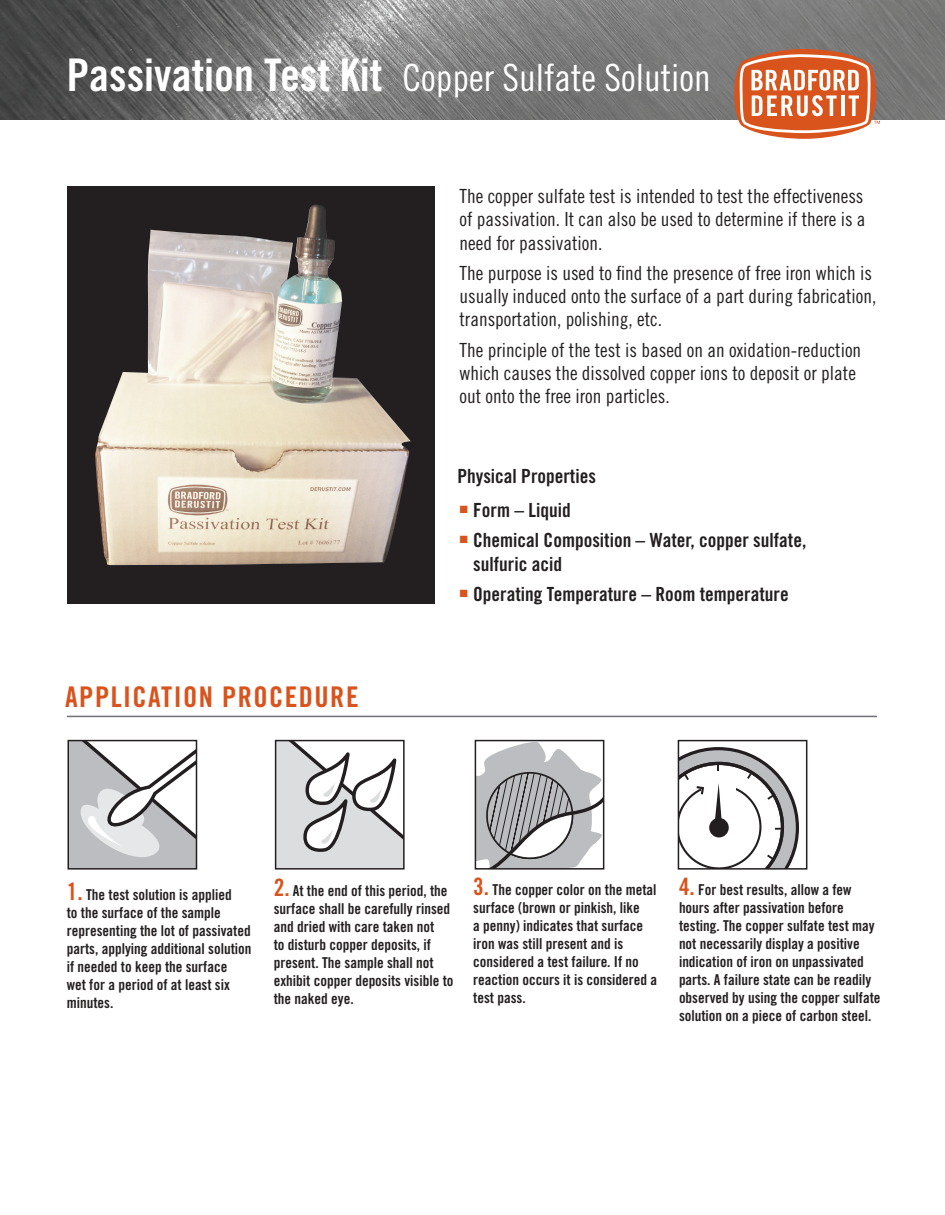
<style>
.page{position:relative;width:945px;height:1215px;background:#fff}
.page>*{position:absolute;margin:0;border:0;box-sizing:border-box;transform-origin:0 0}
.t1{font:37.5px "Trade Gothic Cond Eighteen";color:#fff}
.t2{font:28.5px "Trade Gothic Bold Cond Twenty";letter-spacing:.05em;color:#d9531c}
.t3{font:19.5px/23.4px "Trade Gothic Cond Eighteen";color:#231f20}
.t4{font:19.5px/23.4px "Trade Gothic Bold Cond Twenty";color:#231f20}
.t5{font:15px/18px "Trade Gothic Bold Cond Twenty";color:#231f20}
.s1{font-family:"Trade Gothic Bold Cond Twenty";font-size:45px}
.s2{font-size:24px;color:#d9531c}
</style>
<div class="page">
<img style="left:0;top:0;width:945px;height:120px">
<div style="left:67px;top:186px;width:368px;height:418px;background:#231f20"></div>
<img style="left:95px;top:205px;width:316px;height:360px">
<svg style="left:71px;top:743px;width:123px;height:124px"></svg>
<div style="left:68px;top:740px;width:129px;height:130px;border:2px solid #231f20"></div>
<svg style="left:478px;top:743px;width:123px;height:124px"></svg>
<div style="left:475px;top:740px;width:129px;height:130px;border:2px solid #231f20"></div>
<svg style="left:278px;top:743px;width:124px;height:124px"></svg>
<div style="left:275px;top:740px;width:130px;height:130px;border:2px solid #231f20"></div>
<hr style="left:67px;top:716px;width:810px;height:1px;background:#717074">
<svg style="left:681px;top:747px;width:118px;height:120px"></svg>
<div style="left:678px;top:740px;width:129px;height:130px;border:2px solid #231f20"></div>
<svg style="left:734px;top:48px;width:146px;height:91px"></svg>
<p class="t1" style="left:67px;top:56px;width:645px"><span class="s1">Passivation Test Kit</span> Copper Sulfate Solution</p>
<p class="t3" style="left:460px;top:184px;width:408px;text-align:justify">The copper sulfate test is intended to test the effectiveness of passivation. It can also be used to determine if there is a need for passivation.</p>
<p class="t3" style="left:460px;top:261px;width:418px">The purpose is used to find the presence of free iron which is usually induced onto the surface of a part during fabrication, transportation, polishing, etc.</p>
<p class="t3" style="left:460px;top:338px;width:403px">The principle of the test is based on an oxidation-reduction which causes the dissolved copper ions to deposit or plate out onto the free iron particles.</p>
<p class="t2" style="left:65px;top:679px;width:295px">APPLICATION PROCEDURE</p>
<p class="t4" style="left:457px;top:464px;width:140px">Physical Properties</p>
<p class="t4" style="left:460px;top:499px;width:112px"><sup>■</sup> Form – Liquid</p>
<p class="t4" style="left:473px;top:529px;width:335px;text-indent:-14px"><sup>■</sup> Chemical Composition – Water, copper sulfate, sulfuric acid</p>
<p class="t4" style="left:460px;top:582px;width:330px"><sup>■</sup> Operating Temperature – Room temperature</p>
<p class="t5" style="left:67px;top:886px;width:186px"><span class="s2">1.</span> The test solution is applied<br>to the surface of the sample representing the lot of passivated parts, applying additional solution if needed to keep the surface<br>wet for a period of at least six minutes.</p>
<p class="t5" style="left:274px;top:881px;width:181px"><span class="s2">2.</span> At the end of this period, the surface shall be carefully rinsed and dried with care taken not<br>to disturb copper deposits, if present. The sample shall not exhibit copper deposits visible to the naked eye.</p>
<p class="t5" style="left:473px;top:881px;width:186px"><span class="s2">3.</span> The copper color on the metal surface (brown or pinkish, like<br>a penny) indicates that surface iron was still present and is considered a test failure. If no reaction occurs it is considered a test pass.</p>
<p class="t5" style="left:679px;top:881px;width:203px"><span class="s2">4.</span> For best results, allow a few hours after passivation before testing. The copper sulfate test may not necessarily display a positive indication of iron on unpassivated parts. A failure state can be readily observed by using the copper sulfate solution on a piece of carbon steel.</p>
</div>
